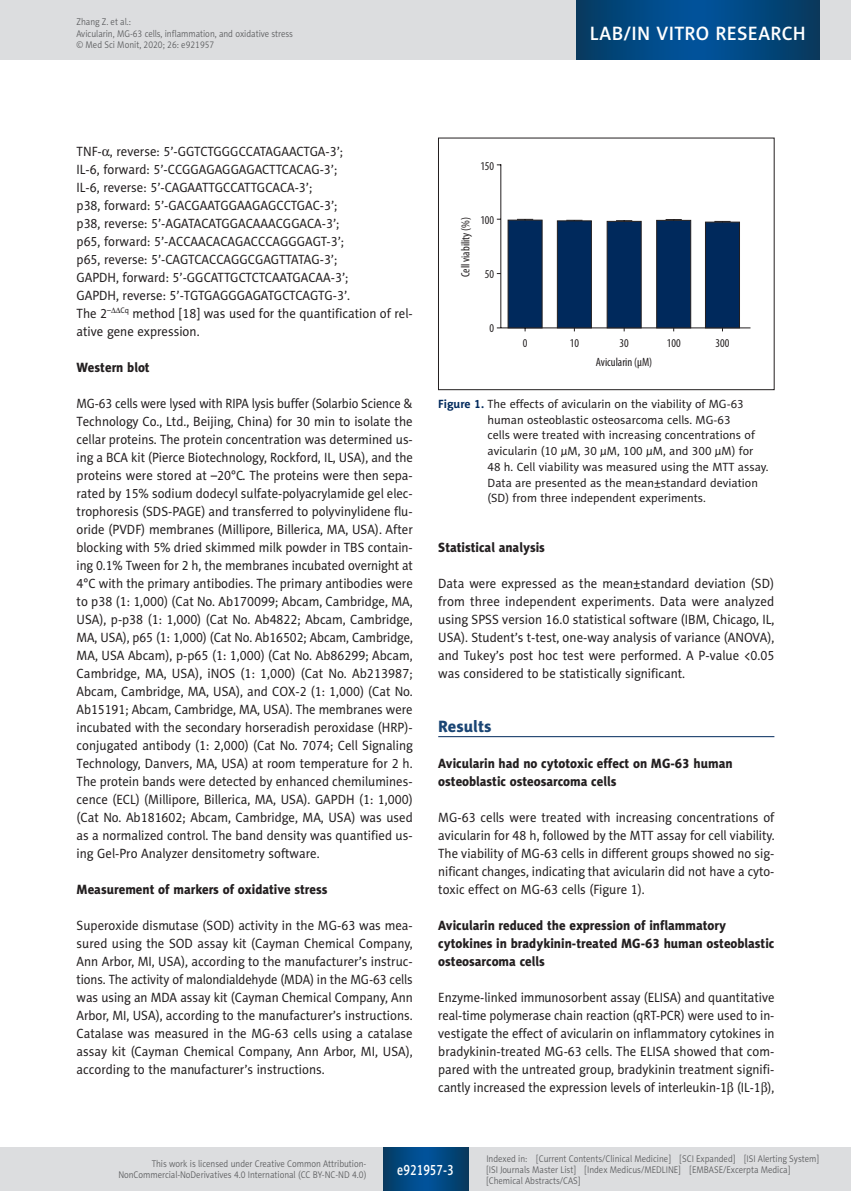
<style>
.page{position:relative;width:851px;height:1191px;background:#fff}
.page>*{position:absolute;margin:0;border:0;box-sizing:border-box;transform-origin:0 0}
.t1{font:19.5px "Naomi Sans EFN Medium";letter-spacing:.015em;color:#fff}
.MSM_Headline_1{font:16.5px "Naomi Sans EFN Heavy";color:#1a4574}
.MSM_e-PAGINA{font:15px "Naomi Sans EFN Medium";color:#fff;scale:.8 1}
.MSM_Body{font:13.5px/18px "Naomi Sans EFN";color:#231f20;text-align:justify;scale:.92 1}
.MSM_Body-2{font:13.5px/18px "Naomi Sans EFN";color:#231f20;text-align:justify;scale:.95 1}
.MSM_Body_no_before{font:13.5px/18px "Naomi Sans EFN";color:#231f20;scale:.95 1}
.MSM_Body-3{font:13.5px/18px "Naomi Sans EFN";color:#231f20;text-align:justify;scale:.94 1}
.MSM_Headline_2{font:13.5px/18px "Naomi Sans EFN Heavy";color:#231f20;scale:.95 1}
.MSM_Rycina_tytul{font:12px/15.8px "Naomi Sans EFN";color:#231f20}
.t2{font:condensed 12px/18.5px "Myriad Pro";color:#231f20;text-align:center}
.MSM_pagina_zywa{font:9.75px/11.2px "Naomi Sans EFN Light";color:#57585a;scale:.9 1}
.MSM_pagina_sygnatura{font:9.75px "Naomi Sans EFN Light";color:#57585a;scale:.9 1}
.s1{font-family:"Standard Sym L"}
.s2{font-weight:700;color:#00295c}
</style>
<div class="page">
<hr style="left:438px;top:736px;width:336px;height:1px;background:#00295c">
<hr style="left:496px;top:327px;width:254px;height:1px;background:#231f20">
<hr style="left:500px;top:164px;width:1px;height:164px;background:#231f20">
<svg style="left:517px;top:219px;width:16px;height:1px"></svg>
<hr style="left:524px;top:219px;width:1px;height:112px;background:#231f20">
<div style="left:507px;top:220px;width:35px;height:108px;background:#00295c;border:1px solid #231f20"></div>
<hr style="left:574px;top:220px;width:1px;height:111px;background:#231f20">
<div style="left:557px;top:220px;width:34px;height:108px;background:#00295c;border:1px solid #231f20"></div>
<svg style="left:616px;top:220px;width:16px;height:1px"></svg>
<hr style="left:623px;top:221px;width:1px;height:110px;background:#231f20">
<div style="left:606px;top:221px;width:35px;height:107px;background:#00295c;border:1px solid #231f20"></div>
<svg style="left:665px;top:219px;width:16px;height:1px"></svg>
<hr style="left:673px;top:219px;width:1px;height:112px;background:#231f20">
<div style="left:656px;top:220px;width:35px;height:108px;background:#00295c;border:1px solid #231f20"></div>
<svg style="left:714px;top:221px;width:16px;height:1px"></svg>
<hr style="left:722px;top:221px;width:1px;height:110px;background:#231f20">
<div style="left:705px;top:222px;width:34px;height:106px;background:#00295c;border:1px solid #231f20"></div>
<div style="left:438px;top:138px;width:336px;height:252px;border:1px solid #231f20"></div>
<div style="left:0;top:1148px;width:850px;height:43px;background:#dcdddf"></div>
<svg style="left:383px;top:1147px;width:85px;height:43px;background:#02477e"></svg>
<div style="left:0;top:0;width:850px;height:60px;background:#dcdddf"></div>
<svg style="left:576px;top:0;width:243px;height:60px;background:#02477e"></svg>
<p class="MSM_pagina_zywa" style="left:77px;top:16px;width:242px">Zhang Z. et al.:<br>Avicularin, MG-63 cells, inflammation, and oxidative stress</p>
<p class="MSM_pagina_sygnatura" style="left:77px;top:39px;width:154px">© Med Sci Monit, 2020; 26: e921957</p>
<h1 class="t1" style="left:589px;top:22px;width:217px">LAB/IN VITRO RESEARCH</h1>
<p class="MSM_Body_no_before" style="left:77px;top:142px;width:282px">TNF-<span class="s1">a</span>, reverse: 5’-GGTCTGGGCCATAGAACTGA-3’;</p>
<p class="MSM_Body_no_before" style="left:77px;top:160px;width:276px">IL-6, forward: 5’-CCGGAGAGGAGACTTCACAG-3’;</p>
<p class="MSM_Body_no_before" style="left:77px;top:178px;width:250px">IL-6, reverse: 5’-CAGAATTGCCATTGCACA-3’;</p>
<p class="MSM_Body_no_before" style="left:77px;top:196px;width:276px">p38, forward: 5’-GACGAATGGAAGAGCCTGAC-3’;</p>
<p class="MSM_Body_no_before" style="left:77px;top:214px;width:278px">p38, reverse: 5’-AGATACATGGACAAACGGACA-3’;</p>
<p class="MSM_Body_no_before" style="left:77px;top:232px;width:283px">p65, forward: 5’-ACCAACACAGACCCAGGGAGT-3’;</p>
<p class="MSM_Body_no_before" style="left:77px;top:250px;width:276px">p65, reverse: 5’-CAGTCACCAGGCGAGTTATAG-3’;</p>
<p class="MSM_Body_no_before" style="left:77px;top:268px;width:287px">GAPDH, forward: 5’-GGCATTGCTCTCAATGACAA-3’;</p>
<p class="MSM_Body_no_before" style="left:77px;top:286px;width:289px">GAPDH, reverse: 5’-TGTGAGGGAGATGCTCAGTG-3’.</p>
<p class="MSM_Body_no_before" style="left:77px;top:304px;width:355px">The 2<sup>–</sup><sup>DD</sup><sup>Cq</sup> method [18] was used for the quantification of rel&shy;ative gene expression.</p>
<p class="MSM_Headline_2" style="left:77px;top:358px;width:78px">Western blot</p>
<p class="MSM_Body" style="left:77px;top:394px;width:367px">MG-63 cells were lysed with RIPA lysis buffer (Solarbio Science &amp; Technology Co., Ltd., Beijing, China) for 30 min to isolate the cellar proteins. The protein concentration was determined us&shy;ing a BCA kit (Pierce Biotechnology, Rockford, IL, USA), and the proteins were stored at –20°C. The proteins were then sepa&shy;rated by 15% sodium dodecyl sulfate-polyacrylamide gel elec&shy;trophoresis (SDS-PAGE) and transferred to polyvinylidene flu&shy;oride (PVDF) membranes (Millipore, Billerica, MA, USA). After blocking with 5% dried skimmed milk powder in TBS contain&shy;ing 0.1% Tween for 2 h, the membranes incubated overnight at 4°C with the primary antibodies. The primary antibodies were to p38 (1: 1,000) (Cat No. Ab170099; Abcam, Cambridge, MA, USA), p-p38 (1: 1,000) (Cat No. Ab4822; Abcam, Cambridge, MA, USA), p65 (1: 1,000) (Cat No. Ab16502; Abcam, Cambridge, MA, USA Abcam), p-p65 (1: 1,000) (Cat No. Ab86299; Abcam, Cambridge, MA, USA), iNOS (1: 1,000) (Cat No. Ab213987; Abcam, Cambridge, MA, USA), and COX-2 (1: 1,000) (Cat No.<br>Ab15191; Abcam, Cambridge, MA, USA). The membranes were incubated with the secondary horseradish peroxidase (HRP)- conjugated antibody (1: 2,000) (Cat No. 7074; Cell Signaling Technology, Danvers, MA, USA) at room temperature for 2 h.<br>The protein bands were detected by enhanced chemilumines&shy;cence (ECL) (Millipore, Billerica, MA, USA). GAPDH (1: 1,000) (Cat No. Ab181602; Abcam, Cambridge, MA, USA) was used as a normalized control. The band density was quantified us&shy;ing Gel-Pro Analyzer densitometry software.</p>
<p class="MSM_Headline_2" style="left:77px;top:880px;width:266px">Measurement of markers of oxidative stress</p>
<p class="MSM_Body-2" style="left:77px;top:916px;width:355px">Superoxide dismutase (SOD) activity in the MG-63 was mea&shy;sured using the SOD assay kit (Cayman Chemical Company, Ann Arbor, MI, USA), according to the manufacturer’s instruc&shy;tions. The activity of malondialdehyde (MDA) in the MG-63 cells was using an MDA assay kit (Cayman Chemical Company, Ann Arbor, MI, USA), according to the manufacturer’s instructions.<br>Catalase was measured in the MG-63 cells using a catalase assay kit (Cayman Chemical Company, Ann Arbor, MI, USA), according to the manufacturer’s instructions.</p>
<p class="t2" style="left:480px;top:157px;width:15px">150</p>
<p class="t2" style="left:456px;top:277px;width:62px;rotate:-90deg">Cell viability (%)</p>
<p class="t2" style="left:480px;top:211px;width:15px">100</p>
<p class="t2" style="left:485px;top:265px;width:11px">50</p>
<p class="t2" style="left:489px;top:319px;width:6px">0</p>
<p class="t2" style="left:522px;top:334px;width:6px">0</p>
<p class="t2" style="left:569px;top:334px;width:11px">10</p>
<p class="t2" style="left:596px;top:334px;width:58px">30<br>Avicularin (μM)</p>
<p class="t2" style="left:666px;top:334px;width:15px">100</p>
<p class="t2" style="left:715px;top:334px;width:15px">300</p>
<p class="MSM_Rycina_tytul" style="left:487px;top:396px;width:282px;text-indent:-49px"><span class="s2">Figure 1.</span> The effects of avicularin on the viability of MG-63 human osteoblastic osteosarcoma cells. MG-63<br>cells were treated with increasing concentrations of avicularin (10 µM, 30 µM, 100 µM, and 300 µM) for 48 h. Cell viability was measured using the MTT assay.<br>Data are presented as the mean±standard deviation (SD) from three independent experiments.</p>
<p class="MSM_Headline_2" style="left:438px;top:538px;width:114px">Statistical analysis</p>
<p class="MSM_Body-2" style="left:438px;top:574px;width:355px">Data were expressed as the mean±standard deviation (SD) from three independent experiments. Data were analyzed using SPSS version 16.0 statistical software (IBM, Chicago, IL, USA). Student’s t-test, one-way analysis of variance (ANOVA), and Tukey’s post hoc test were performed. A P-value &lt;0.05 was considered to be statistically significant.</p>
<p class="MSM_Headline_1" style="left:438px;top:716px;width:55px">Results</p>
<p class="MSM_Headline_2" style="left:438px;top:754px;width:311px">Avicularin had no cytotoxic effect on MG-63 human osteoblastic osteosarcoma cells</p>
<p class="MSM_Body-2" style="left:438px;top:808px;width:355px">MG-63 cells were treated with increasing concentrations of avicularin for 48 h, followed by the MTT assay for cell viability.<br>The viability of MG-63 cells in different groups showed no sig&shy;nificant changes, indicating that avicularin did not have a cyto&shy;toxic effect on MG-63 cells (Figure 1).</p>
<p class="MSM_Headline_2" style="left:438px;top:916px;width:355px">Avicularin reduced the expression of inflammatory cytokines in bradykinin-treated MG-63 human osteoblastic osteosarcoma cells</p>
<p class="MSM_Body-3" style="left:438px;top:988px;width:359px">Enzyme-linked immunosorbent assay (ELISA) and quantitative real-time polymerase chain reaction (qRT-PCR) were used to in&shy;vestigate the effect of avicularin on inflammatory cytokines in bradykinin-treated MG-63 cells. The ELISA showed that com&shy;pared with the untreated group, bradykinin treatment signifi&shy;cantly increased the expression levels of interleukin-1<span class="s1">b</span> (IL-1<span class="s1">b</span>),</p>
<p class="MSM_pagina_zywa" style="left:118px;top:1158px;width:277px;text-align:right">This work is licensed under Creative Common Attribution-<br>NonCommercial-NoDerivatives 4.0 International (CC BY-NC-ND 4.0)</p>
<p class="MSM_e-PAGINA" style="left:397px;top:1160px;width:72px">e921957-3</p>
<p class="MSM_pagina_zywa" style="left:486px;top:1152px;width:371px">Indexed in: [Current Contents/Clinical Medicine] [SCI Expanded] [ISI Alerting System] [ISI Journals Master List] [Index Medicus/MEDLINE] [EMBASE/Excerpta Medica] [Chemical Abstracts/CAS]</p>
</div>
